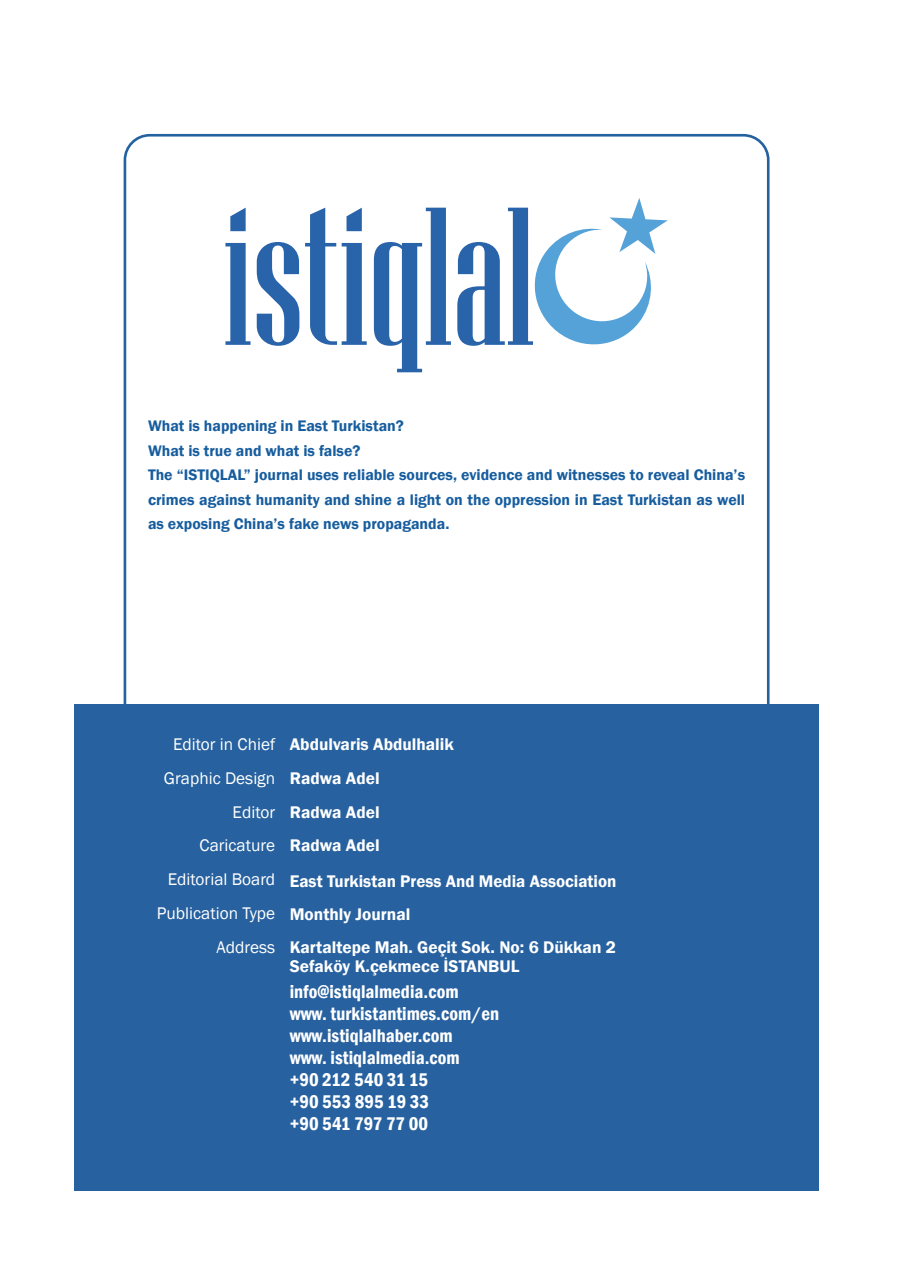
<style>
.page{position:relative;width:918px;height:1265px;background:#fff}
.page>*{position:absolute;margin:0;border:0;box-sizing:border-box;transform-origin:0 0}
.t1{font:600 condensed 18.9px/22.1px "Franklin Gothic";color:#fff}
.t2{font:600 17.32px/33.8px "Franklin Gothic";color:#fff}
.t3{font:17.32px/33.8px "Franklin Gothic";color:#fff;text-align:right}
.t4{font:600 15.75px/24.5px "Franklin Gothic";color:#175d9e}
</style>
<div class="page">
<div style="left:74px;top:704px;width:745px;height:487px;background:#27619f"></div>
<svg style="left:225px;top:208px;width:25px;height:137px"></svg>
<svg style="left:257px;top:242px;width:42px;height:104px"></svg>
<svg style="left:305px;top:208px;width:62px;height:137px"></svg>
<svg style="left:374px;top:208px;width:77px;height:164px"></svg>
<svg style="left:457px;top:198px;width:211px;height:148px"></svg>
<p class="t4" style="left:148px;top:414px;width:598px">What is happening in East Turkistan?<br>What is true and what is false?<br>The “ISTIQLAL” journal uses reliable sources, evidence and witnesses to reveal China’s crimes against humanity and shine a light on the oppression in East Turkistan as well as exposing China’s fake news propaganda.</p>
<p class="t3" style="left:157px;top:728px;width:120px">Editor in Chief<br>Graphic Design<br>Editor<br>Caricature<br>Editorial Board<br>Publication Type<br>Address</p>
<p class="t2" style="left:290px;top:728px;width:166px">Abdulvaris Abdulhalik<br>Radwa Adel<br>Radwa Adel<br>Radwa Adel</p>
<p class="t2" style="left:290px;top:864px;width:328px">East Turkistan Press And Media Association<br>Monthly Journal<br>Kartaltepe Mah. Geçit Sok. No: 6 Dükkan 2</p>
<p class="t2" style="left:290px;top:950px;width:231px">Sefaköy K.çekmece İSTANBUL</p>
<p class="t1" style="left:290px;top:980px;width:211px">info@istiqlalmedia.com www. turkistantimes.com/en www.istiqlalhaber.com<br>www. istiqlalmedia.com<br>+90 212 540 31 15<br>+90 553 895 19 33<br>+90 541 797 77 00</p>
</div>
